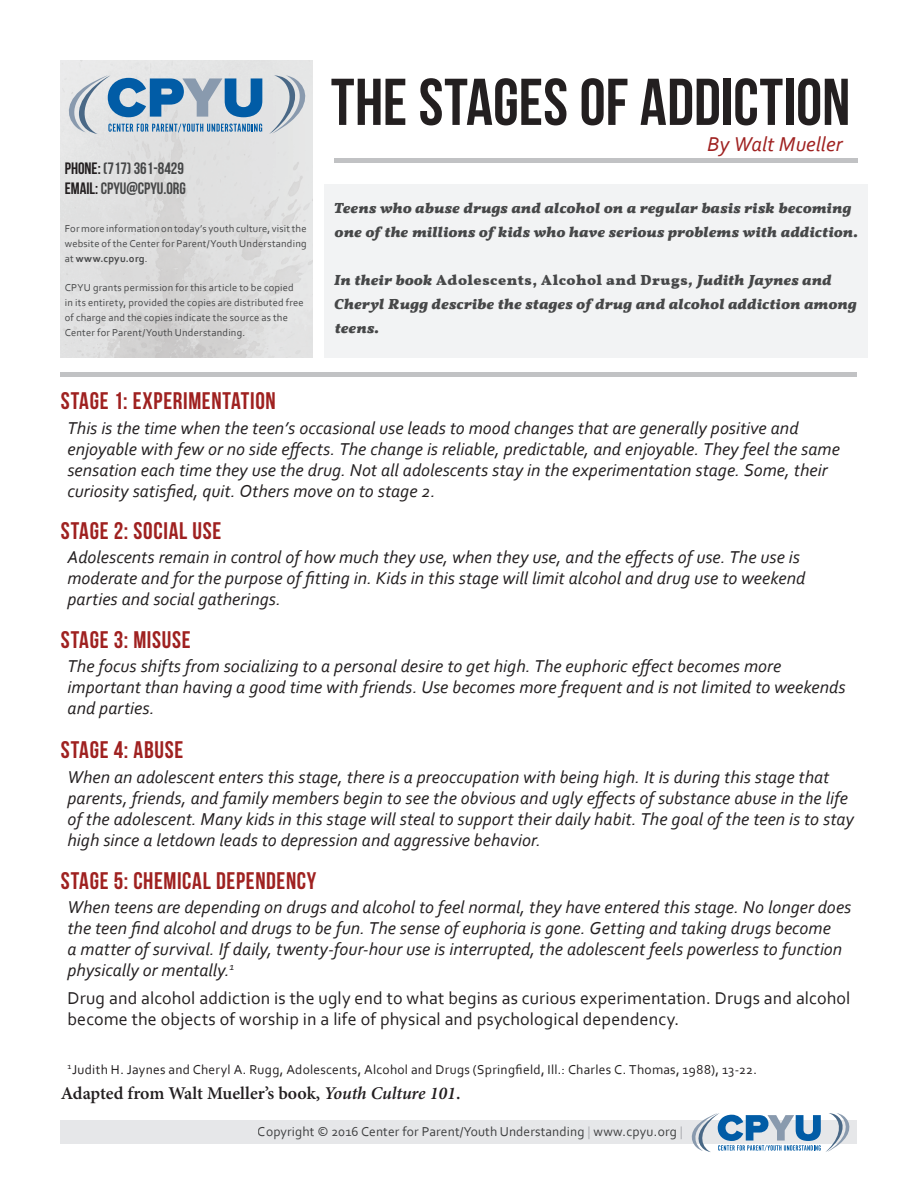
<style>
.page{position:relative;width:918px;height:1188px;background:#fff}
.page>*{position:absolute;margin:0;border:0;box-sizing:border-box;transform-origin:0 0}
.t1{font:66px "Bebas Neue";color:#231f20}
.t2{font:24px "Bebas Neue";letter-spacing:.03em;color:#9f2120}
.t3{font:italic 21px "Corbel";color:#9f2120}
.Bullet_Pargraph_Test{font:italic 18px/21px "Corbel";letter-spacing:.005em;color:#231f20}
.Bullet_Pargraph_Test-2{font:18px/21px "Corbel";letter-spacing:.005em;color:#231f20}
.t4{font:600 18px "Minion Pro";letter-spacing:-.005em;color:#231f20}
.t5{font:16.5px "Bebas Neue";color:#464748}
.t6{font:italic 700 15px/24px "Vollkorn";letter-spacing:.025em;color:#464748}
.Bullet_Pargraph_Test-3{font:13.5px "Corbel";letter-spacing:.02em;color:#231f20}
.t7{font:13.5px "Corbel";letter-spacing:.01em;color:#464748}
.Body_Copy_Paragraph{font:10.5px/15px "Corbel";letter-spacing:.02em;color:#464748;text-align:justify}
.s1{color:#231f20}
.s2{font-weight:700}
.s3{font-style:normal}
.s4{font-style:italic}
.s5{color:#c1c2c4}
</style>
<div class="page">
<div style="left:61px;top:1120px;width:796px;height:24px;background:#e6e7e9"></div>
<svg style="left:692px;top:1113px;width:157px;height:39px"></svg>
<div style="left:324px;top:184px;width:544px;height:174px;background:#f2f3f4"></div>
<div style="left:61px;top:372px;width:796px;height:5px;background:#c1c2c4"></div>
<hr style="left:334px;top:159px;width:524px;height:4px;background:#c1c2c4">
<img style="left:61px;top:61px;width:252px;height:296px">
<svg style="left:69px;top:75px;width:193px;height:59px;background:#96b3cb"></svg>
<svg style="left:269px;top:75px;width:36px;height:59px;background:#c7cdd3"></svg>
<p class="t1" style="left:331px;top:66px;width:521px">THE STAGES OF ADDICTION</p>
<p class="t5" style="left:65px;top:159px;width:121px"><span class="s1">PHONE:</span> (717) 361-8429</p>
<p class="t5" style="left:65px;top:179px;width:123px"><span class="s1">EMAIL:</span> CPYU@CPYU.ORG</p>
<p class="Body_Copy_Paragraph" style="left:65px;top:221px;width:243px">For more information on today’s youth culture, visit the website of the Center for Parent/Youth Understanding at <span class="s2">www.cpyu.org</span>.</p>
<p class="Body_Copy_Paragraph" style="left:65px;top:280px;width:241px;text-align:left">CPYU grants permission for this article to be copied in its entirety, provided the copies are distributed free of charge and the copies indicate the source as the Center for Parent/Youth Understanding.</p>
<p class="t2" style="left:61px;top:388px;width:217px">STAGE 1: EXPERIMENTATION</p>
<p class="t3" style="left:707px;top:131px;width:137px">By Walt Mueller</p>
<p class="t6" style="left:334px;top:196px;width:526px">Teens who abuse drugs and alcohol on a regular basis risk becoming one of the millions of kids who have serious problems with addiction.</p>
<p class="t6" style="left:334px;top:268px;width:524px">In their book <span class="s3">Adolescents, Alcohol and Drugs</span>, Judith Jaynes and<br>Cheryl Rugg describe the stages of drug and alcohol addiction among teens.</p>
<p class="Bullet_Pargraph_Test" style="left:68px;top:417px;width:774px">This is the time when the teen’s occasional use leads to mood changes that are generally positive and enjoyable with few or no side effects. The change is reliable, predictable, and enjoyable. They feel the same sensation each time they use the drug. Not all adolescents stay in the experimentation stage. Some, their curiosity satisfied, quit. Others move on to stage 2.</p>
<p class="t2" style="left:61px;top:517px;width:162px">STAGE 2: SOCIAL USE</p>
<p class="Bullet_Pargraph_Test" style="left:68px;top:546px;width:739px">Adolescents remain in control of how much they use, when they use, and the effects of use. The use is moderate and for the purpose of fitting in. Kids in this stage will limit alcohol and drug use to weekend parties and social gatherings.</p>
<p class="t2" style="left:61px;top:626px;width:131px">STAGE 3: MISUSE</p>
<p class="Bullet_Pargraph_Test" style="left:68px;top:655px;width:780px">The focus shifts from socializing to a personal desire to get high. The euphoric effect becomes more important than having a good time with friends. Use becomes more frequent and is not limited to weekends and parties.</p>
<p class="t2" style="left:61px;top:737px;width:124px">STAGE 4: ABUSE</p>
<p class="Bullet_Pargraph_Test" style="left:68px;top:766px;width:788px">When an adolescent enters this stage, there is a preoccupation with being high. It is during this stage that parents, friends, and family members begin to see the obvious and ugly effects of substance abuse in the life of the adolescent. Many kids in this stage will steal to support their daily habit. The goal of the teen is to stay high since a letdown leads to depression and aggressive behavior.</p>
<p class="t2" style="left:61px;top:867px;width:257px">STAGE 5: CHEMICAL DEPENDENCY</p>
<p class="Bullet_Pargraph_Test" style="left:68px;top:896px;width:785px">When teens are depending on drugs and alcohol to feel normal, they have entered this stage. No longer does the teen find alcohol and drugs to be fun. The sense of euphoria is gone. Getting and taking drugs become<br>a matter of survival. If daily, twenty-four-hour use is interrupted, the adolescent feels powerless to function physically or mentally.<sup>1</sup></p>
<p class="Bullet_Pargraph_Test-2" style="left:68px;top:987px;width:784px">Drug and alcohol addiction is the ugly end to what begins as curious experimentation. Drugs and alcohol become the objects of worship in a life of physical and psychological dependency.</p>
<p class="Bullet_Pargraph_Test-3" style="left:68px;top:1061px;width:691px"><sup>1</sup>Judith H. Jaynes and Cheryl A. Rugg, Adolescents, Alcohol and Drugs (Springfield, Ill.: Charles C. Thomas, 1988), 13-22.</p>
<p class="t4" style="left:61px;top:1080px;width:401px">Adapted from Walt Mueller’s book, <span class="s4">Youth Culture 101</span>.</p>
<p class="t7" style="left:258px;top:1123px;width:427px">Copyright © 2016 Center for Parent/Youth Understanding <span class="s5">|</span> www.cpyu.org <span class="s5">|</span></p>
</div>
